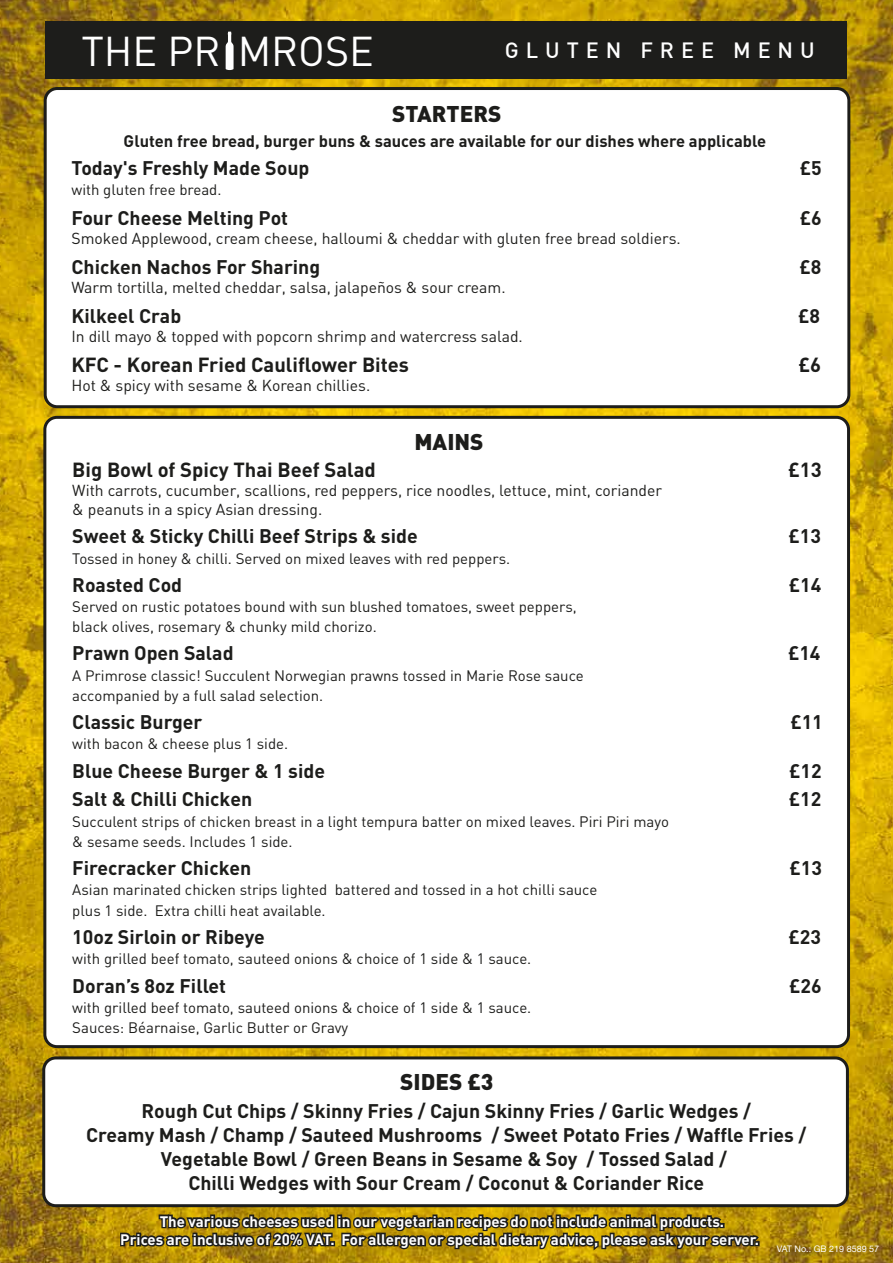
<style>
.page{position:relative;width:893px;height:1263px;background:#fff}
.page>*{position:absolute;margin:0;border:0;box-sizing:border-box;transform-origin:0 0}
.t1{font:41.1px "DIN";color:#fff}
.t2{font:900 22.5px "DIN";color:#1d1d1b}
.t3{font:500 21.6px "DIN";letter-spacing:.32em;color:#fff}
.t4{font:700 20.25px "DIN";color:#1d1d1b}
.t5{font:700 19.5px/24px "DIN";color:#1d1d1b;text-align:center}
.t6{font:700 16.5px "DIN";color:#1d1d1b}
.t7{font:15.75px/18.9px "DIN";color:#1d1d1b}
.t8{font:15px/20.2px "DIN";color:#1d1d1b}
.t9{font:700 15px "DIN";color:#fff}
.t10{font:9px "Helvetica Neue";color:#fff}
</style>
<div class="page">
<img style="left:0;top:0;width:893px;height:1263px">
<div style="left:45px;top:21px;width:802px;height:58px;background:#1d1d1b"></div>
<svg style="left:226px;top:32px;width:8px;height:38px"></svg>
<svg style="left:119px;top:1213px;width:642px;height:40px;background:#725d0f"></svg>
<div style="left:45px;top:417px;width:803px;height:630px;background:#fff;border-radius:12px"></div>
<div style="left:43px;top:416px;width:807px;height:632px;border:3px solid #1d1d1b;border-radius:12px"></div>
<div style="left:45px;top:89px;width:804px;height:318px;background:#fff;border-radius:12px"></div>
<div style="left:44px;top:87px;width:806px;height:321px;border:3px solid #1d1d1b;border-radius:12px"></div>
<div style="left:44px;top:1058px;width:803px;height:148px;background:#fff;border-radius:12px"></div>
<div style="left:42px;top:1056px;width:807px;height:151px;border:3px solid #1d1d1b;border-radius:12px"></div>
<h1 class="t1" style="left:81px;top:25px;width:294px">THE PR MROSE</h1>
<h3 class="t3" style="left:505px;top:36px;width:311px">GLUTEN FREE MENU</h3>
<h2 class="t2" style="left:392px;top:99px;width:111px">STARTERS</h2>
<p class="t6" style="left:124px;top:130px;width:644px">Gluten free bread, burger buns &amp; sauces are available for our dishes where applicable</p>
<h3 class="t5" style="left:71px;top:155px;width:239px">Today's Freshly Made Soup</h3>
<h3 class="t5" style="left:800px;top:155px;width:23px">£5</h3>
<p class="t8" style="left:71px;top:179px;width:151px">with gluten free bread.</p>
<h3 class="t5" style="left:71px;top:205px;width:218px">Four Cheese Melting Pot</h3>
<h3 class="t5" style="left:800px;top:205px;width:23px">£6</h3>
<p class="t7" style="left:71px;top:228px;width:611px">Smoked Applewood, cream cheese, halloumi &amp; cheddar with gluten free bread soldiers.</p>
<h3 class="t5" style="left:71px;top:254px;width:250px">Chicken Nachos For Sharing</h3>
<h3 class="t5" style="left:799px;top:254px;width:23px">£8</h3>
<p class="t7" style="left:71px;top:277px;width:436px">Warm tortilla, melted cheddar, salsa, jalapeños &amp; sour cream.</p>
<h3 class="t5" style="left:71px;top:303px;width:111px">Kilkeel Crab</h3>
<h3 class="t5" style="left:798px;top:303px;width:23px">£8</h3>
<p class="t7" style="left:71px;top:326px;width:453px">In dill mayo &amp; topped with popcorn shrimp and watercress salad.</p>
<h3 class="t4" style="left:71px;top:351px;width:339px">KFC - Korean Fried Cauliflower Bites</h3>
<h3 class="t4" style="left:798px;top:351px;width:24px">£6</h3>
<p class="t7" style="left:71px;top:375px;width:300px">Hot &amp; spicy with sesame &amp; Korean chillies.</p>
<h2 class="t2" style="left:414px;top:426px;width:71px">MAINS</h2>
<h3 class="t4" style="left:72px;top:456px;width:305px">Big Bowl of Spicy Thai Beef Salad</h3>
<h3 class="t4" style="left:788px;top:456px;width:35px">£13</h3>
<p class="t7" style="left:72px;top:481px;width:591px">With carrots, cucumber, scallions, red peppers, rice noodles, lettuce, mint, coriander &amp; peanuts in a spicy Asian dressing.</p>
<h3 class="t5" style="left:72px;top:523px;width:347px">Sweet &amp; Sticky Chilli Beef Strips &amp; side</h3>
<h3 class="t5" style="left:788px;top:523px;width:34px">£13</h3>
<p class="t8" style="left:72px;top:548px;width:439px">Tossed in honey &amp; chilli. Served on mixed leaves with red peppers.</p>
<h3 class="t5" style="left:72px;top:572px;width:111px">Roasted Cod</h3>
<h3 class="t5" style="left:789px;top:572px;width:34px">£14</h3>
<p class="t8" style="left:72px;top:597px;width:506px;line-height:19.5px">Served on rustic potatoes bound with sun blushed tomatoes, sweet peppers, black olives, rosemary &amp; chunky mild chorizo.</p>
<h3 class="t5" style="left:72px;top:640px;width:163px">Prawn Open Salad</h3>
<h3 class="t5" style="left:788px;top:640px;width:34px">£14</h3>
<p class="t8" style="left:72px;top:665px;width:513px">A Primrose classic! Succulent Norwegian prawns tossed in Marie Rose sauce accompanied by a full salad selection.</p>
<h3 class="t5" style="left:72px;top:709px;width:132px">Classic Burger</h3>
<h3 class="t5" style="left:790px;top:709px;width:34px">£11</h3>
<p class="t8" style="left:72px;top:733px;width:217px">with bacon &amp; cheese plus 1 side.</p>
<h3 class="t5" style="left:72px;top:758px;width:254px">Blue Cheese Burger &amp; 1 side</h3>
<h3 class="t5" style="left:789px;top:758px;width:34px">£12</h3>
<h3 class="t5" style="left:72px;top:786px;width:181px">Salt &amp; Chilli Chicken</h3>
<h3 class="t5" style="left:789px;top:786px;width:34px">£12</h3>
<p class="t8" style="left:72px;top:811px;width:598px">Succulent strips of chicken breast in a light tempura batter on mixed leaves. Piri Piri mayo &amp; sesame seeds. Includes 1 side.</p>
<h3 class="t5" style="left:72px;top:855px;width:181px">Firecracker Chicken</h3>
<h3 class="t5" style="left:789px;top:855px;width:34px">£13</h3>
<p class="t8" style="left:72px;top:880px;width:527px">Asian marinated chicken strips lighted battered and tossed in a hot chilli sauce plus 1 side. Extra chilli heat available.</p>
<h3 class="t5" style="left:72px;top:924px;width:194px">10oz Sirloin or Ribeye</h3>
<h3 class="t5" style="left:789px;top:924px;width:34px">£23</h3>
<p class="t8" style="left:72px;top:948px;width:460px">with grilled beef tomato, sauteed onions &amp; choice of 1 side &amp; 1 sauce.</p>
<h3 class="t5" style="left:72px;top:973px;width:155px">Doran’s 8oz Fillet</h3>
<h3 class="t5" style="left:789px;top:973px;width:34px">£26</h3>
<p class="t8" style="left:72px;top:997px;width:460px">with grilled beef tomato, sauteed onions &amp; choice of 1 side &amp; 1 sauce.<br>Sauces: Béarnaise, Garlic Butter or Gravy</p>
<h2 class="t2" style="left:400px;top:1067px;width:95px">SIDES £3</h2>
<p class="t5" style="left:86px;top:1098px;width:722px">Rough Cut Chips / Skinny Fries / Cajun Skinny Fries / Garlic Wedges /<br>Creamy Mash / Champ / Sauteed Mushrooms / Sweet Potato Fries / Waffle Fries / Vegetable Bowl / Green Beans in Sesame &amp; Soy / Tossed Salad /<br>Chilli Wedges with Sour Cream / Coconut &amp; Coriander Rice</p>
<p class="t9" style="left:160px;top:1211px;width:566px">The various cheeses used in our vegetarian recipes do not include animal products.</p>
<p class="t9" style="left:120px;top:1229px;width:640px">Prices are inclusive of 20% VAT. For allergen or special dietary advice, please ask your server.</p>
<p class="t10" style="left:777px;top:1243px;width:104px">VAT No.: GB 219 8589 57</p>
</div>
